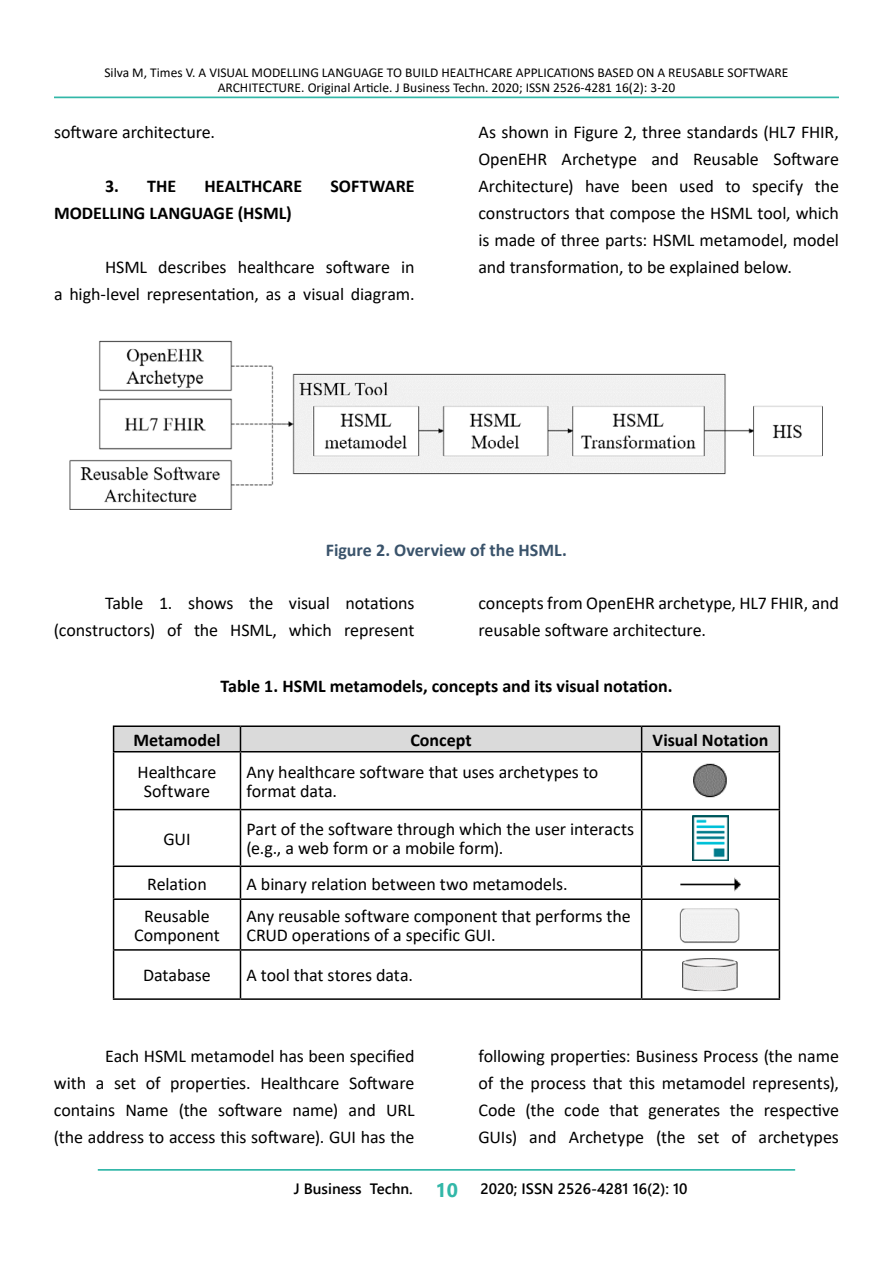
<style>
.page{position:relative;width:893px;height:1263px;background:#fff}
.page>*{position:absolute;margin:0;border:0;box-sizing:border-box;transform-origin:0 0}
.t1{font:18px/27px "Calibri";letter-spacing:-.005em;color:#000}
.t2{font:700 18px "Calibri";color:#000}
.t3{font:700 18px "Calibri";color:#3a536b}
.t4{font:600 15px "Segoe UI";color:#000}
.t5{font:13.5px/15px "Calibri";color:#000;text-align:center}
.s1{font-weight:700;font-size:19.5px;color:#32b7a8}
</style>
<div class="page">
<hr style="left:98px;top:1169px;width:697px;height:2px;background:#32b7a8">
<hr style="left:54px;top:97px;width:785px;height:1px;background:#32b7a8">
<img style="left:70px;top:340px;width:753px;height:170px">
<hr style="left:113px;top:725px;width:127px;height:2px;background:#000">
<hr style="left:240px;top:725px;width:402px;height:2px;background:#000">
<hr style="left:642px;top:725px;width:138px;height:2px;background:#000">
<div style="left:113px;top:726px;width:667px;height:25px;background:#dadada"></div>
<hr style="left:113px;top:751px;width:127px;height:1px;background:#000">
<hr style="left:113px;top:752px;width:1px;height:57px;background:#000">
<hr style="left:240px;top:751px;width:402px;height:1px;background:#000">
<hr style="left:240px;top:752px;width:1px;height:57px;background:#000">
<hr style="left:642px;top:751px;width:138px;height:1px;background:#000">
<hr style="left:641px;top:752px;width:1px;height:57px;background:#000">
<hr style="left:779px;top:752px;width:1px;height:57px;background:#000">
<hr style="left:113px;top:809px;width:127px;height:1px;background:#000">
<hr style="left:113px;top:810px;width:1px;height:55px;background:#000">
<hr style="left:240px;top:809px;width:402px;height:1px;background:#000">
<hr style="left:240px;top:810px;width:1px;height:55px;background:#000">
<hr style="left:642px;top:809px;width:138px;height:1px;background:#000">
<hr style="left:641px;top:810px;width:1px;height:55px;background:#000">
<hr style="left:779px;top:810px;width:1px;height:55px;background:#000">
<hr style="left:113px;top:865px;width:127px;height:2px;background:#000">
<hr style="left:113px;top:867px;width:1px;height:31px;background:#000">
<hr style="left:240px;top:865px;width:402px;height:2px;background:#000">
<hr style="left:240px;top:867px;width:1px;height:31px;background:#000">
<hr style="left:642px;top:865px;width:138px;height:2px;background:#000">
<hr style="left:641px;top:867px;width:1px;height:31px;background:#000">
<hr style="left:779px;top:867px;width:1px;height:31px;background:#000">
<hr style="left:113px;top:898px;width:127px;height:2px;background:#000">
<hr style="left:113px;top:900px;width:1px;height:49px;background:#000">
<hr style="left:240px;top:898px;width:402px;height:2px;background:#000">
<hr style="left:240px;top:900px;width:1px;height:49px;background:#000">
<hr style="left:642px;top:898px;width:138px;height:2px;background:#000">
<hr style="left:641px;top:900px;width:1px;height:49px;background:#000">
<hr style="left:779px;top:900px;width:1px;height:49px;background:#000">
<hr style="left:113px;top:949px;width:127px;height:2px;background:#000">
<hr style="left:113px;top:951px;width:1px;height:47px;background:#000">
<hr style="left:240px;top:949px;width:402px;height:2px;background:#000">
<hr style="left:240px;top:951px;width:1px;height:47px;background:#000">
<hr style="left:642px;top:949px;width:138px;height:2px;background:#000">
<hr style="left:641px;top:951px;width:1px;height:47px;background:#000">
<hr style="left:779px;top:951px;width:1px;height:47px;background:#000">
<hr style="left:113px;top:998px;width:127px;height:2px;background:#000">
<hr style="left:240px;top:998px;width:402px;height:2px;background:#000">
<hr style="left:642px;top:998px;width:138px;height:2px;background:#000">
<img style="left:693px;top:763px;width:34px;height:35px">
<img style="left:693px;top:815px;width:35px;height:45px">
<img style="left:680px;top:877px;width:61px;height:15px">
<img style="left:679px;top:908px;width:61px;height:35px">
<img style="left:682px;top:958px;width:56px;height:34px">
<p class="t5" style="left:104px;top:65px;width:686px">Silva M, Times V. A VISUAL MODELLING LANGUAGE TO BUILD HEALTHCARE APPLICATIONS BASED ON A REUSABLE SOFTWARE<br>ARCHITECTURE. Original Article. J Business Techn. 2020; ISSN 2526-4281 16(2): 3-20</p>
<p class="t1" style="left:54px;top:118px;width:163px">software architecture.</p>
<p class="t1" style="left:478px;top:118px;width:362px;text-align:justify">As shown in Figure 2, three standards (HL7 FHIR, OpenEHR Archetype and Reusable Software Architecture) have been used to specify the constructors that compose the HSML tool, which is made of three parts: HSML metamodel, model and transformation, to be explained below.</p>
<p class="t2" style="left:105px;top:174px;width:73px">3. THE</p>
<p class="t2" style="left:204px;top:174px;width:99px">HEALTHCARE</p>
<p class="t2" style="left:330px;top:174px;width:86px">SOFTWARE</p>
<p class="t2" style="left:54px;top:201px;width:239px">MODELLING LANGUAGE (HSML)</p>
<p class="t1" style="left:54px;top:253px;width:362px;text-align:right">HSML describes healthcare software in<br>a high-level representation, as a visual diagram.</p>
<p class="t3" style="left:326px;top:537px;width:243px">Figure 2. Overview of the HSML.</p>
<p class="t1" style="left:54px;top:589px;width:362px;text-align:right">Table 1. shows the visual notations (constructors) of the HSML, which represent</p>
<p class="t1" style="left:478px;top:589px;width:362px">concepts from OpenEHR archetype, HL7 FHIR, and reusable software architecture.</p>
<p class="t2" style="left:220px;top:674px;width:454px">Table 1. HSML metamodels, concepts and its visual notation.</p>
<p class="t2" style="left:133px;top:727px;width:89px">Metamodel</p>
<p class="t2" style="left:410px;top:727px;width:63px">Concept</p>
<p class="t2" style="left:653px;top:727px;width:117px">Visual Notation</p>
<p class="t1" style="left:138px;top:761px;width:80px;line-height:19.4px;text-align:center">Healthcare<br>Software</p>
<p class="t1" style="left:246px;top:761px;width:353px;line-height:19.4px">Any healthcare software that uses archetypes to format data.</p>
<p class="t1" style="left:163px;top:825px;width:29px">GUI</p>
<p class="t1" style="left:246px;top:819px;width:389px;line-height:19.4px">Part of the software through which the user interacts (e.g., a web form or a mobile form).</p>
<p class="t1" style="left:147px;top:869px;width:61px">Relation</p>
<p class="t1" style="left:246px;top:869px;width:323px">A binary relation between two metamodels.</p>
<p class="t1" style="left:134px;top:905px;width:87px;line-height:19.4px;text-align:center">Reusable<br>Component</p>
<p class="t1" style="left:246px;top:905px;width:386px;line-height:19.4px">Any reusable software component that performs the<br>CRUD operations of a specific GUI.</p>
<p class="t1" style="left:143px;top:961px;width:69px">Database</p>
<p class="t1" style="left:246px;top:961px;width:168px">A tool that stores data.</p>
<p class="t1" style="left:54px;top:1042px;width:362px;text-align:justify;text-indent:51px">Each HSML metamodel has been specified with a set of properties. Healthcare Software contains Name (the software name) and URL (the address to access this software). GUI has the</p>
<p class="t1" style="left:478px;top:1042px;width:362px;text-align:justify">following properties: Business Process (the name of the process that this metamodel represents), Code (the code that generates the respective GUIs) and Archetype (the set of archetypes</p>
<p class="t4" style="left:294px;top:1174px;width:395px">J Business Techn. <span class="s1">10</span> 2020; ISSN 2526-4281 16(2): 10</p>
</div>
